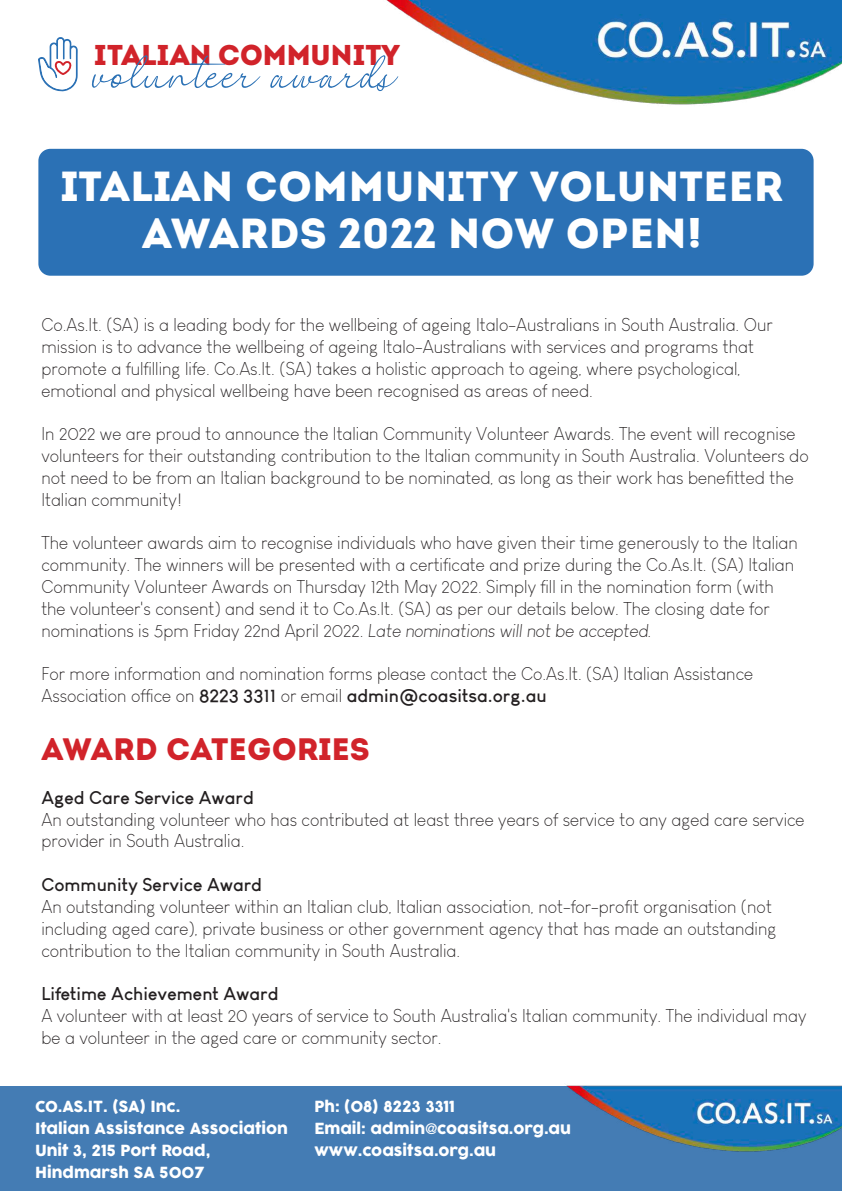
<style>
.page{position:relative;width:842px;height:1191px;background:#fff}
.page>*{position:absolute;margin:0;border:0;box-sizing:border-box;transform-origin:0 0}
.t1{font:105.4px "The Bigmakerpersonal";color:#2b71b5}
.t2{font:42px/47px "Intro";color:#fff;text-align:center}
.t3{font:31px "Intro";color:#d1232a}
.t4{font:900 28.6px "Intro";color:#d1232a}
.t5{font:300 18.2px/21.8px "Louis George Cafe";color:#231f20}
.t6{font:700 18.2px "Louis George Cafe";color:#231f20}
.t7{font:15px/22px "COCOGOOSE";color:#fff}
.s1{font-style:italic}
.s2{font-weight:700}
.s3{font-family:"DIN Condensed";font-weight:700}
</style>
<div class="page">
<div style="left:38px;top:149px;width:775px;height:127px;background:#2b71b5;border-radius:12px"></div>
<img style="left:386px;top:0;width:456px;height:105px">
<svg style="left:38px;top:37px;width:40px;height:55px"></svg>
<div style="left:0;top:1086px;width:842px;height:105px;background:#447cb4"></div>
<img style="left:566px;top:1085px;width:276px;height:67px">
<h3 class="t4" style="left:94px;top:36px;width:307px">ITALIAN COMMUNITY</h3>
<h1 class="t1" style="left:94px;top:1px;width:305px">volunteer awards</h1>
<h2 class="t2" style="left:61px;top:163px;width:723px">ITALIAN COMMUNITY VOLUNTEER<br>AWARDS 2022 NOW OPEN!</h2>
<p class="t5" style="left:41px;top:314px;width:733px">Co.As.It. (SA) is a leading body for the wellbeing of ageing Italo-Australians in South Australia. Our mission is to advance the wellbeing of ageing Italo-Australians with services and programs that promote a fulfilling life. Co.As.It. (SA) takes a holistic approach to ageing, where psychological, emotional and physical wellbeing have been recognised as areas of need.</p>
<p class="t5" style="left:41px;top:423px;width:769px">In 2022 we are proud to announce the Italian Community Volunteer Awards. The event will recognise volunteers for their outstanding contribution to the Italian community in South Australia. Volunteers do not need to be from an Italian background to be nominated, as long as their work has benefitted the Italian community!</p>
<p class="t5" style="left:41px;top:532px;width:758px">The volunteer awards aim to recognise individuals who have given their time generously to the Italian community. The winners will be presented with a certificate and prize during the Co.As.It. (SA) Italian Community Volunteer Awards on Thursday 12th May 2022. Simply fill in the nomination form (with the volunteer's consent) and send it to Co.As.It. (SA) as per our details below. The closing date for nominations is 5pm Friday 22nd April 2022. <span class="s1">Late nominations will not be accepted.</span></p>
<p class="t5" style="left:41px;top:663px;width:713px">For more information and nomination forms please contact the Co.As.It. (SA) Italian Assistance<br>Association office on <span class="s2">8223 3311</span> or email <span class="s2">admin@coasitsa.org.au</span></p>
<h3 class="t3" style="left:41px;top:730px;width:330px">AWARD CATEGORIES</h3>
<p class="t6" style="left:41px;top:785px;width:214px">Aged Care Service Award</p>
<p class="t5" style="left:41px;top:808px;width:765px">An outstanding volunteer who has contributed at least three years of service to any aged care service provider in South Australia.</p>
<p class="t6" style="left:41px;top:873px;width:222px">Community Service Award</p>
<p class="t5" style="left:41px;top:895px;width:737px">An outstanding volunteer within an Italian club, Italian association, not-for-profit organisation (not including aged care), private business or other government agency that has made an outstanding contribution to the Italian community in South Australia.</p>
<p class="t6" style="left:41px;top:982px;width:239px">Lifetime Achievement Award</p>
<p class="t5" style="left:41px;top:1004px;width:766px">A volunteer with at least 20 years of service to South Australia's Italian community. The individual may be a volunteer in the aged care or community sector.</p>
<p class="t7" style="left:35px;top:1095px;width:254px">CO.AS.IT. (SA) Inc.<br>Italian Assistance Association<br>Unit 3, 215 Port Road,<br>Hindmarsh SA 5007</p>
<p class="t7" style="left:314px;top:1095px;width:258px">Ph: (08) 8223 3311<br>Email: admin<span class="s3">@</span>coasitsa.org.au www.coasitsa.org.au</p>
</div>
